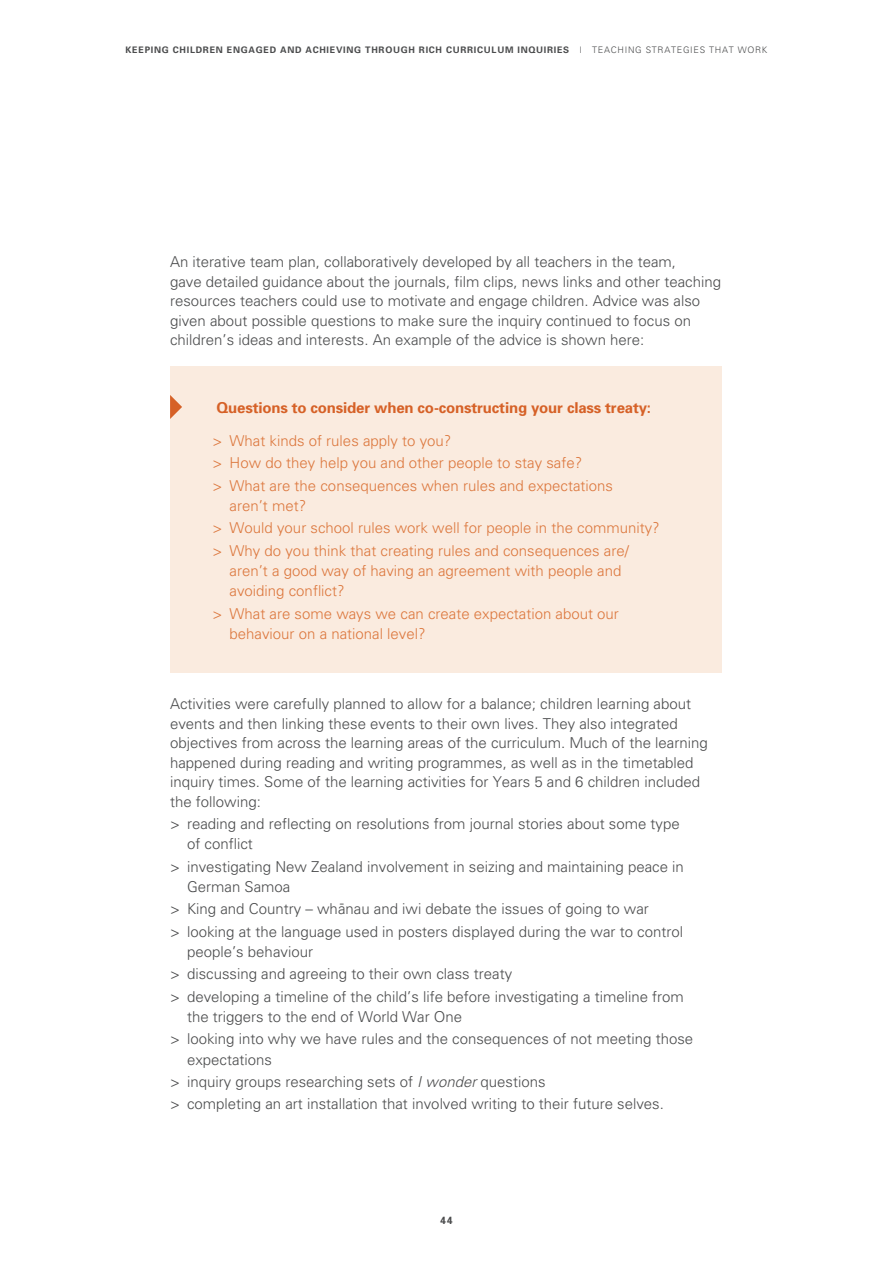
<style>
.page{position:relative;width:893px;height:1263px;background:#fff}
.page>*{position:absolute;margin:0;border:0;box-sizing:border-box;transform-origin:0 0}
.Body_before_bulle{font:300 15px/19.5px "Univers Maori";color:#4b4c4d}
.t1{font:300 15px/20.2px "Univers Maori";color:#dc773d}
.Body{font:300 15px/19.5px "Univers Maori";color:#4b4c4d}
.Case_study_body{font:700 15px "Univers Maori";letter-spacing:-.01em;color:#d66127}
.t2{font:700 10.5px "Univers Maori";color:#4b4c4d}
.t3{font:700 9px "Univers Maori";letter-spacing:.08em;color:#4b4c4d}
.s1{font-weight:300}
.s2{font-style:italic}
</style>
<div class="page">
<div style="left:170px;top:366px;width:551px;height:307px;background:#faebdf"></div>
<svg style="left:170px;top:395px;width:12px;height:24px"></svg>
<p class="t3" style="left:126px;top:44px;width:643px">KEEPING CHILDREN ENGAGED AND ACHIEVING THROUGH RICH CURRICULUM INQUIRIES <span class="s1">| TEACHING STRATEGIES THAT WORK</span></p>
<p class="Body" style="left:170px;top:252px;width:553px">An iterative team plan, collaboratively developed by all teachers in the team,<br>gave detailed guidance about the journals, film clips, news links and other teaching resources teachers could use to motivate and engage children. Advice was also given about possible questions to make sure the inquiry continued to focus on children’s ideas and interests. An example of the advice is shown here:</p>
<p class="Case_study_body" style="left:217px;top:398px;width:436px">Questions to consider when co-constructing your class treaty:</p>
<p class="t1" style="left:213px;top:430px;width:240px">&gt; What kinds of rules apply to you?</p>
<p class="t1" style="left:213px;top:452px;width:371px">&gt; How do they help you and other people to stay safe?</p>
<p class="t1" style="left:230px;top:475px;width:385px;text-indent:-17px">&gt; What are the consequences when rules and expectations aren’t met?</p>
<p class="t1" style="left:213px;top:517px;width:449px">&gt; Would your school rules work well for people in the community?</p>
<p class="t1" style="left:230px;top:540px;width:401px;text-indent:-17px">&gt; Why do you think that creating rules and consequences are/ aren’t a good way of having an agreement with people and avoiding conflict?</p>
<p class="t1" style="left:230px;top:603px;width:391px;text-indent:-17px">&gt; What are some ways we can create expectation about our behaviour on a national level?</p>
<p class="Body_before_bulle" style="left:170px;top:694px;width:539px">Activities were carefully planned to allow for a balance; children learning about events and then linking these events to their own lives. They also integrated objectives from across the learning areas of the curriculum. Much of the learning happened during reading and writing programmes, as well as in the timetabled inquiry times. Some of the learning activities for Years 5 and 6 children included the following:</p>
<p class="Body_before_bulle" style="left:187px;top:813px;width:494px;line-height:20.2px;text-indent:-17px">&gt; reading and reflecting on resolutions from journal stories about some type of conflict</p>
<p class="Body_before_bulle" style="left:187px;top:856px;width:498px;line-height:20.2px;text-indent:-17px">&gt; investigating New Zealand involvement in seizing and maintaining peace in<br>German Samoa</p>
<p class="Body_before_bulle" style="left:170px;top:899px;width:480px">&gt; King and Country – whänau and iwi debate the issues of going to war</p>
<p class="Body_before_bulle" style="left:187px;top:921px;width:498px;line-height:20.2px;text-indent:-17px">&gt; looking at the language used in posters displayed during the war to control people’s behaviour</p>
<p class="Body_before_bulle" style="left:170px;top:964px;width:344px">&gt; discussing and agreeing to their own class treaty</p>
<p class="Body_before_bulle" style="left:187px;top:986px;width:498px;line-height:20.2px;text-indent:-17px">&gt; developing a timeline of the child’s life before investigating a timeline from the triggers to the end of World War One</p>
<p class="Body_before_bulle" style="left:187px;top:1028px;width:508px;line-height:20.2px;text-indent:-17px">&gt; looking into why we have rules and the consequences of not meeting those expectations</p>
<p class="Body_before_bulle" style="left:170px;top:1071px;width:377px">&gt; inquiry groups researching sets of <span class="s2">I wonder</span> questions</p>
<p class="Body_before_bulle" style="left:170px;top:1094px;width:495px">&gt; completing an art installation that involved writing to their future selves.</p>
<p class="t2" style="left:440px;top:1214px;width:14px">44</p>
</div>
